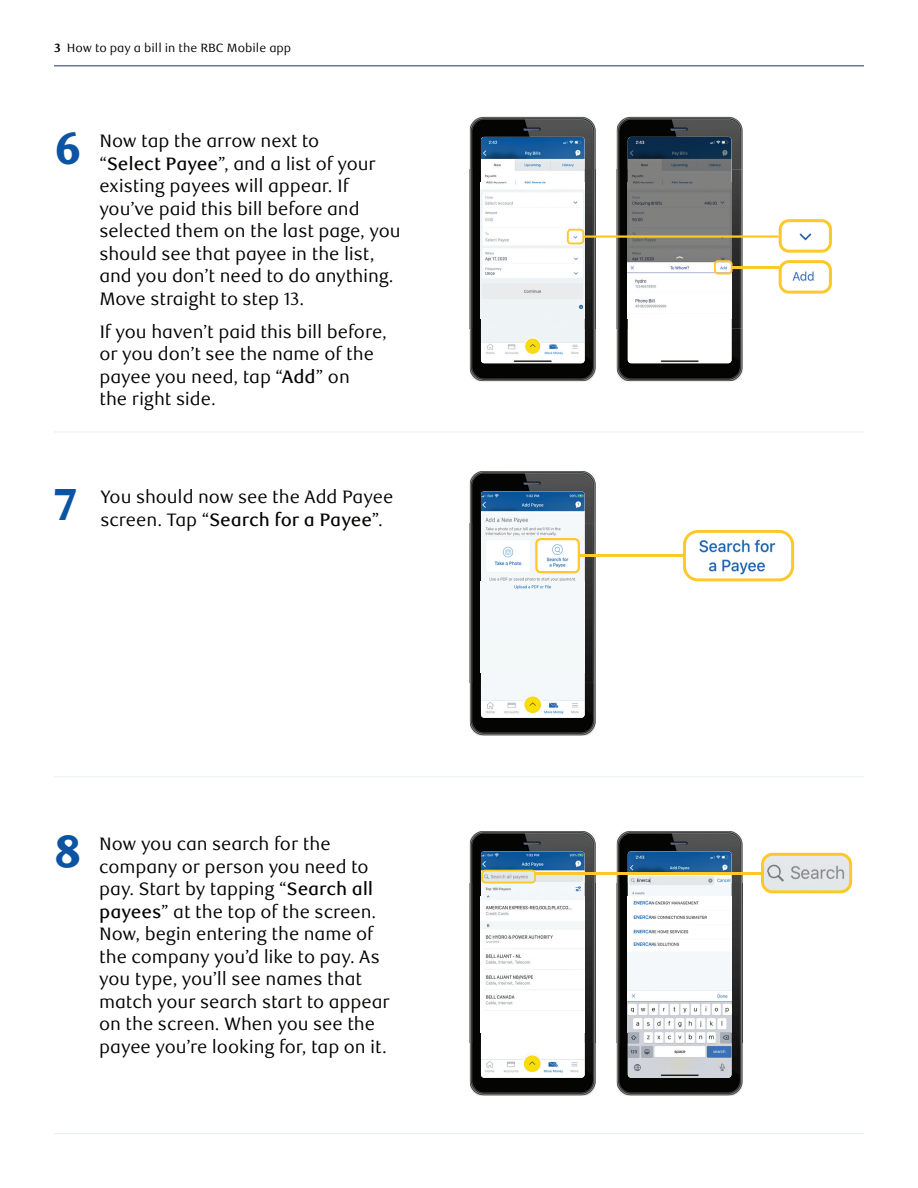
<style>
.page{position:relative;width:918px;height:1188px;background:#fff}
.page>*{position:absolute;margin:0;border:0;box-sizing:border-box;transform-origin:0 0}
.t1{font:800 45px "RBC Text";color:#0c53a3}
.t2{font:18px/22.5px "RBC Text";letter-spacing:-.005em;color:#040503}
.t3{font:12px "RBC Text";color:#040503}
.s1{font-weight:700}
.s2{font-weight:500}
</style>
<div class="page">
<hr style="left:54px;top:66px;width:810px;height:1px;background:#1d3466">
<hr style="left:54px;top:432px;width:810px;height:1px;background:#e8eff3">
<hr style="left:54px;top:777px;width:810px;height:1px;background:#e8eff3">
<hr style="left:54px;top:1133px;width:810px;height:1px;background:#e8eff3">
<img style="left:470px;top:117px;width:126px;height:52px">
<img style="left:470px;top:169px;width:11px;height:159px">
<img style="left:585px;top:169px;width:11px;height:159px">
<img style="left:470px;top:328px;width:126px;height:53px">
<img style="left:481px;top:137px;width:104px;height:226px">
<img style="left:617px;top:117px;width:126px;height:52px">
<img style="left:617px;top:169px;width:11px;height:159px">
<img style="left:731px;top:169px;width:12px;height:159px">
<img style="left:617px;top:328px;width:126px;height:53px">
<img style="left:628px;top:137px;width:103px;height:226px">
<hr style="left:583px;top:235px;width:196px;height:3px;background:#fec82b">
<hr style="left:731px;top:266px;width:49px;height:3px;background:#fec82b">
<img style="left:783px;top:223px;width:45px;height:26px">
<div style="left:779px;top:219px;width:53px;height:34px;border:3px solid #fec82b;border-radius:9px"></div>
<img style="left:783px;top:264px;width:45px;height:26px">
<div style="left:779px;top:260px;width:53px;height:34px;border:3px solid #fec82b;border-radius:9px"></div>
<div style="left:567px;top:229px;width:17px;height:15px;border:2px solid #fec82b;border-radius:3px"></div>
<div style="left:714px;top:260px;width:19px;height:15px;border:2px solid #fec82b;border-radius:3px"></div>
<img style="left:470px;top:831px;width:126px;height:53px">
<img style="left:470px;top:884px;width:11px;height:159px">
<img style="left:585px;top:884px;width:11px;height:159px">
<img style="left:470px;top:1043px;width:126px;height:53px">
<img style="left:481px;top:851px;width:104px;height:227px">
<img style="left:617px;top:831px;width:126px;height:53px">
<img style="left:617px;top:884px;width:11px;height:159px">
<img style="left:731px;top:884px;width:12px;height:159px">
<img style="left:617px;top:1043px;width:126px;height:53px">
<img style="left:628px;top:851px;width:103px;height:227px">
<hr style="left:535px;top:872px;width:244px;height:2px;background:#fec82b">
<img style="left:762px;top:854px;width:89px;height:38px">
<svg style="left:765px;top:872px;width:14px;height:2px"></svg>
<div style="left:761px;top:853px;width:91px;height:40px;border:3px solid #fec82b;border-radius:10px"></div>
<div style="left:481px;top:870px;width:55px;height:13px;border:2px solid #fec82b;border-radius:3px"></div>
<img style="left:470px;top:471px;width:126px;height:53px">
<img style="left:470px;top:524px;width:11px;height:159px">
<img style="left:585px;top:524px;width:11px;height:159px">
<img style="left:470px;top:683px;width:126px;height:53px">
<img style="left:481px;top:491px;width:104px;height:227px">
<hr style="left:578px;top:555px;width:112px;height:2px;background:#fec82b">
<img style="left:685px;top:534px;width:107px;height:45px">
<div style="left:683px;top:530px;width:111px;height:51px;border:3px solid #fec82b;border-radius:14px"></div>
<div style="left:535px;top:538px;width:45px;height:35px;border:2px solid #fec82b;border-radius:4px"></div>
<p class="t3" style="left:54px;top:41px;width:239px"><span class="s1">3</span> How to pay a bill in the RBC Mobile app</p>
<h1 class="t1" style="left:54px;top:121px;width:29px">6</h1>
<p class="t2" style="left:99px;top:130px;width:303px">Now tap the arrow next to<br>“<span class="s2">Select Payee</span>”, and a list of your existing payees will appear. If you’ve paid this bill before and selected them on the last page, you should see that payee in the list, and you don’t need to do anything.<br>Move straight to step 13.</p>
<p class="t2" style="left:99px;top:321px;width:289px">If you haven’t paid this bill before, or you don’t see the name of the payee you need, tap “<span class="s2">Add</span>” on<br>the right side.</p>
<h1 class="t1" style="left:54px;top:477px;width:24px">7</h1>
<p class="t2" style="left:100px;top:486px;width:295px">You should now see the Add Payee screen. Tap “<span class="s2">Search for a Payee</span>”.</p>
<h1 class="t1" style="left:54px;top:824px;width:29px">8</h1>
<p class="t2" style="left:99px;top:833px;width:292px">Now you can search for the company or person you need to pay. Start by tapping “<span class="s2">Search all payees</span>” at the top of the screen.<br>Now, begin entering the name of the company you’d like to pay. As you type, you’ll see names that match your search start to appear on the screen. When you see the payee you’re looking for, tap on it.</p>
</div>
